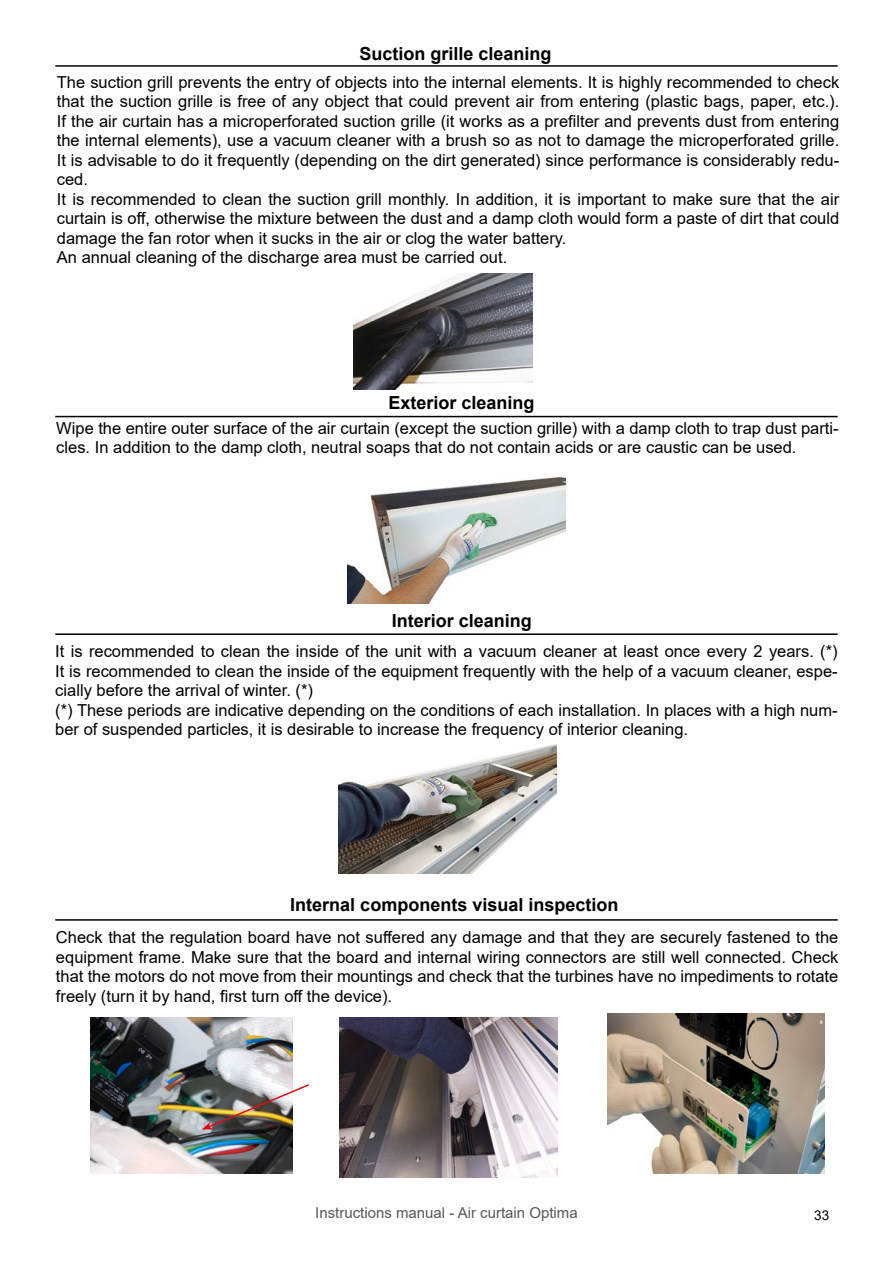
<style>
.page{position:relative;width:893px;height:1263px;background:#fff}
.page>*{position:absolute;margin:0;border:0;box-sizing:border-box;transform-origin:0 0}
.t1{font:700 18px "Arial";color:#000}
.t2{font:16.5px/19.5px "Arial";color:#000}
.t3{font:15px "Arial";color:#575756}
.t4{font:13.5px "Arial";color:#020203}
</style>
<div class="page">
<img style="left:90px;top:1017px;width:203px;height:156px">
<img style="left:202px;top:1083px;width:107px;height:47px">
<img style="left:347px;top:477px;width:218px;height:126px">
<img style="left:338px;top:744px;width:218px;height:129px">
<img style="left:340px;top:1017px;width:218px;height:160px">
<img style="left:607px;top:1013px;width:217px;height:160px">
<hr style="left:55px;top:65px;width:783px;height:2px;background:#000">
<img style="left:353px;top:273px;width:179px;height:117px">
<hr style="left:55px;top:633px;width:783px;height:2px;background:#000">
<hr style="left:55px;top:416px;width:783px;height:1px;background:#000">
<hr style="left:55px;top:919px;width:783px;height:2px;background:#000">
<p class="t1" style="left:360px;top:41px;width:194px">Suction grille cleaning</p>
<p class="t2" style="left:57px;top:72px;width:784px">The suction grill prevents the entry of objects into the internal elements. It is highly recommended to check that the suction grille is free of any object that could prevent air from entering (plastic bags, paper, etc.).<br>If the air curtain has a microperforated suction grille (it works as a prefilter and prevents dust from entering the internal elements), use a vacuum cleaner with a brush so as not to damage the microperforated grille.<br>It is advisable to do it frequently (depending on the dirt generated) since performance is considerably redu&shy;ced.<br>It is recommended to clean the suction grill monthly. In addition, it is important to make sure that the air curtain is off, otherwise the mixture between the dust and a damp cloth would form a paste of dirt that could damage the fan rotor when it sucks in the air or clog the water battery.<br>An annual cleaning of the discharge area must be carried out.</p>
<p class="t1" style="left:388px;top:390px;width:148px">Exterior cleaning</p>
<p class="t2" style="left:56px;top:418px;width:784px">Wipe the entire outer surface of the air curtain (except the suction grille) with a damp cloth to trap dust parti&shy;cles. In addition to the damp cloth, neutral soaps that do not contain acids or are caustic can be used.</p>
<p class="t1" style="left:392px;top:607px;width:142px">Interior cleaning</p>
<p class="t2" style="left:55px;top:642px;width:784px">It is recommended to clean the inside of the unit with a vacuum cleaner at least once every 2 years. (*)<br>It is recommended to clean the inside of the equipment frequently with the help of a vacuum cleaner, espe&shy;cially before the arrival of winter. (*)<br>(*) These periods are indicative depending on the conditions of each installation. In places with a high num&shy;ber of suspended particles, it is desirable to increase the frequency of interior cleaning.</p>
<p class="t1" style="left:290px;top:892px;width:330px">Internal components visual inspection</p>
<p class="t2" style="left:56px;top:927px;width:784px;text-align:justify">Check that the regulation board have not suffered any damage and that they are securely fastened to the equipment frame. Make sure that the board and internal wiring connectors are still well connected. Check that the motors do not move from their mountings and check that the turbines have no impediments to rotate freely (turn it by hand, first turn off the device).</p>
<p class="t3" style="left:315px;top:1202px;width:264px">Instructions manual - Air curtain Optima</p>
<p class="t4" style="left:814px;top:1206px;width:17px">33</p>
</div>
